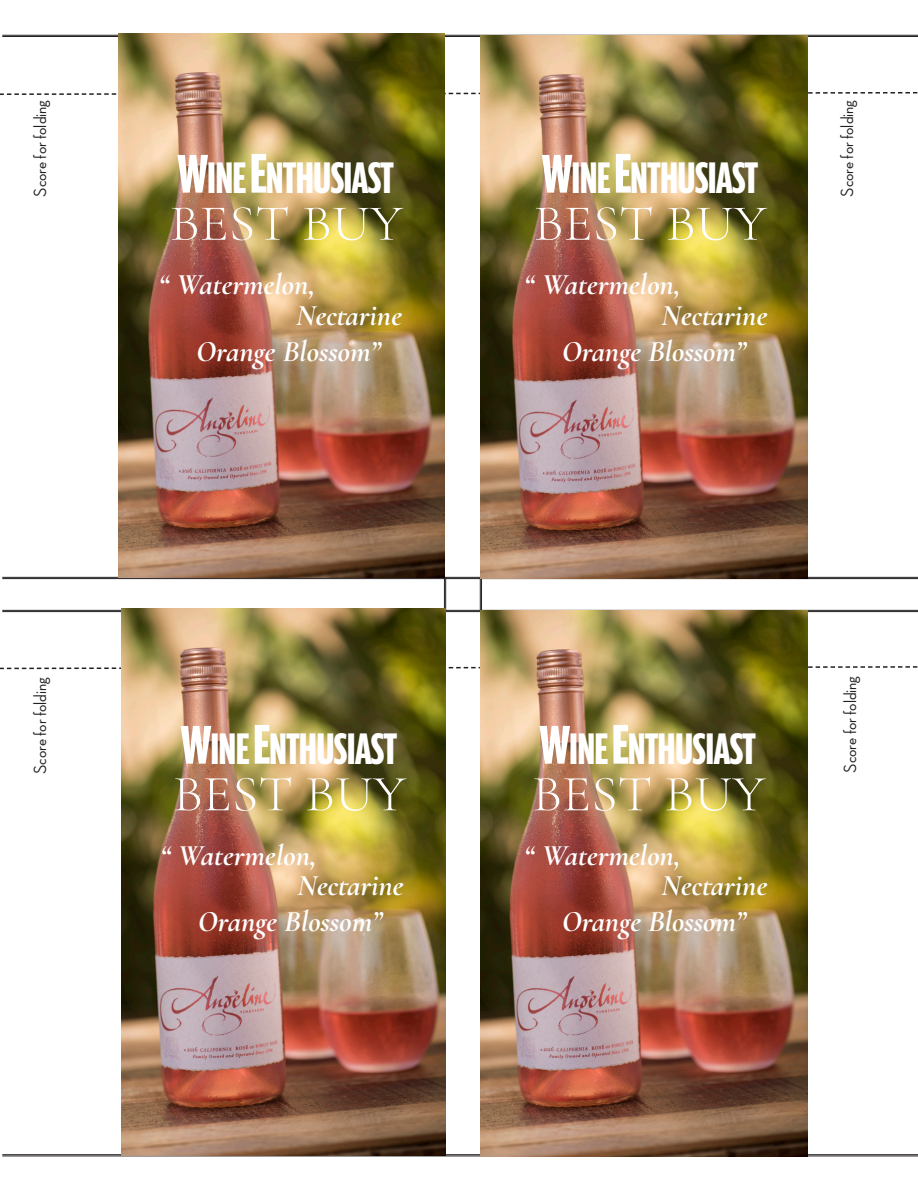
<style>
.page{position:relative;width:918px;height:1188px;background:#fff}
.page>*{position:absolute;margin:0;border:0;box-sizing:border-box;transform-origin:0 0}
.t1{font:300 51px "Cormorant Garamond";color:#fff;scale:1.07 1}
.t2{font:45px "Prenton RP Ultra Cond Med";color:#fff}
.t3{font:italic 700 30px "Cormorant Garamond";color:#fff}
.t4{font:500 18px "Neutra Disp";color:#231f20}
.s1{font-size:55.5px}
.s2{font-size:57px}
</style>
<div class="page">
<hr style="left:481px;top:577px;width:1px;height:35px;background:#231f20">
<hr style="left:480px;top:577px;width:1px;height:35px;background:#231f20">
<hr style="left:445px;top:577px;width:1px;height:35px;background:#231f20">
<hr style="left:444px;top:577px;width:1px;height:35px;background:#231f20">
<hr style="left:2px;top:1154px;width:916px;height:1px;background:#231f20">
<hr style="left:2px;top:1156px;width:916px;height:1px;background:#231f20">
<hr style="left:2px;top:577px;width:916px;height:1px;background:#231f20">
<hr style="left:2px;top:578px;width:916px;height:1px;background:#231f20">
<hr style="left:2px;top:35px;width:916px;height:1px;background:#231f20">
<hr style="left:2px;top:36px;width:916px;height:1px;background:#231f20">
<svg style="left:0;top:665px;width:918px;height:5px"></svg>
<svg style="left:0;top:91px;width:918px;height:5px"></svg>
<hr style="left:2px;top:610px;width:916px;height:1px;background:#231f20">
<hr style="left:2px;top:611px;width:916px;height:1px;background:#231f20">
<img style="left:119px;top:34px;width:325px;height:543px">
<img style="left:480px;top:36px;width:327px;height:543px">
<img style="left:122px;top:609px;width:324px;height:546px">
<img style="left:480px;top:611px;width:327px;height:545px">
<p class="t4" style="left:30px;top:197px;width:98px;rotate:-90deg">Score for folding</p>
<p class="t4" style="left:837px;top:197px;width:98px;rotate:-90deg">Score for folding</p>
<p class="t2" style="left:178px;top:149px;width:217px"><span class="s1">W</span>INE <span class="s2">E</span>NTHUSIAST</p>
<p class="t1" style="left:170px;top:192px;width:220px">BEST BUY</p>
<p class="t2" style="left:542px;top:149px;width:217px"><span class="s1">W</span>INE <span class="s2">E</span>NTHUSIAST</p>
<p class="t1" style="left:534px;top:192px;width:220px">BEST BUY</p>
<p class="t3" style="left:159px;top:266px;width:158px">“ Watermelon,</p>
<p class="t3" style="left:197px;top:333px;width:185px">Orange Blossom”</p>
<p class="t3" style="left:296px;top:297px;width:108px">Nectarine</p>
<p class="t3" style="left:525px;top:266px;width:158px">“ Watermelon,</p>
<p class="t3" style="left:562px;top:333px;width:185px">Orange Blossom”</p>
<p class="t3" style="left:661px;top:297px;width:108px">Nectarine</p>
<p class="t4" style="left:30px;top:774px;width:98px;rotate:-90deg">Score for folding</p>
<p class="t4" style="left:840px;top:773px;width:98px;rotate:-90deg">Score for folding</p>
<p class="t2" style="left:181px;top:720px;width:217px"><span class="s1">W</span>INE <span class="s2">E</span>NTHUSIAST</p>
<p class="t1" style="left:173px;top:763px;width:220px">BEST BUY</p>
<p class="t2" style="left:540px;top:720px;width:217px"><span class="s1">W</span>INE <span class="s2">E</span>NTHUSIAST</p>
<p class="t1" style="left:532px;top:763px;width:220px">BEST BUY</p>
<p class="t3" style="left:161px;top:837px;width:158px">“ Watermelon,</p>
<p class="t3" style="left:198px;top:903px;width:185px">Orange Blossom”</p>
<p class="t3" style="left:298px;top:867px;width:108px">Nectarine</p>
<p class="t3" style="left:525px;top:837px;width:158px">“ Watermelon,</p>
<p class="t3" style="left:562px;top:903px;width:185px">Orange Blossom”</p>
<p class="t3" style="left:661px;top:867px;width:108px">Nectarine</p>
</div>
